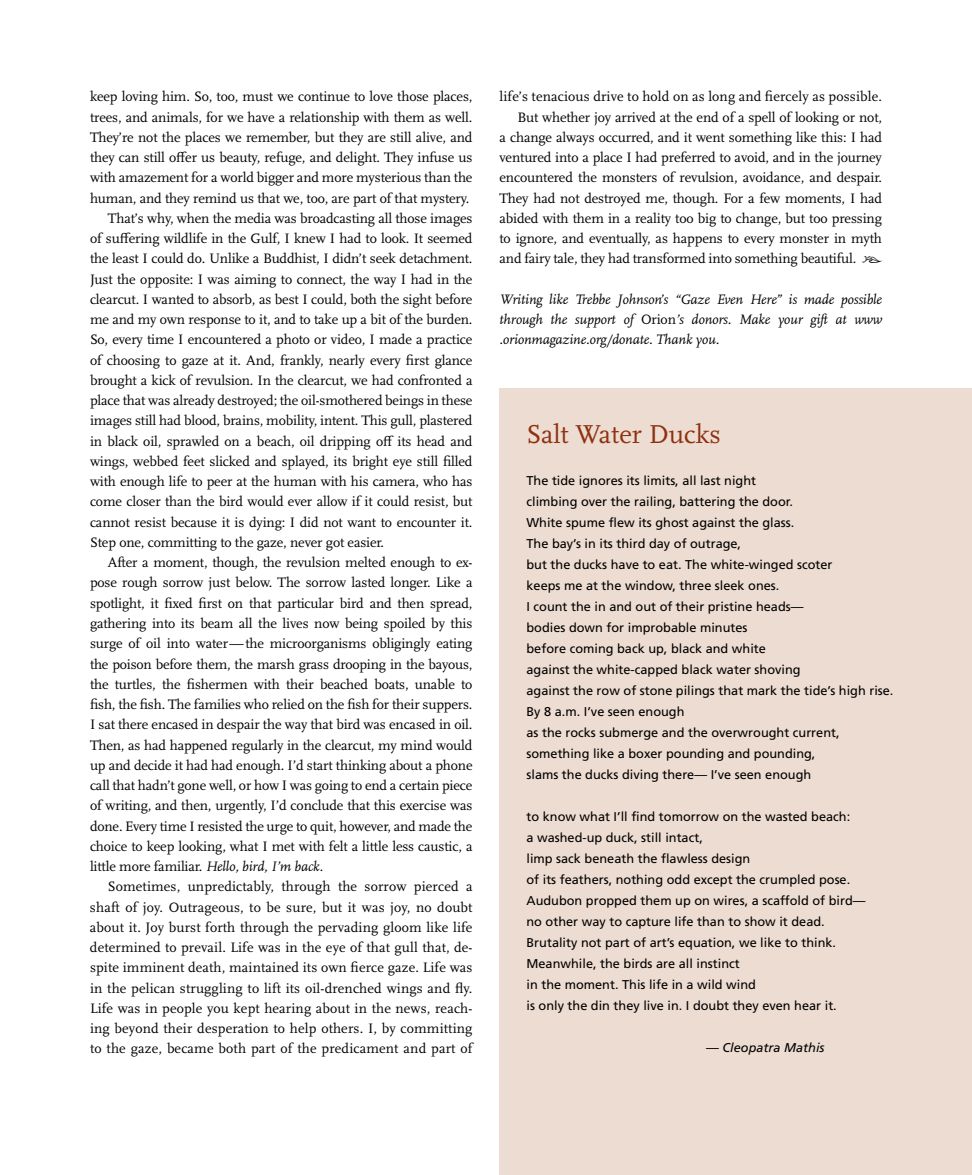
<style>
.page{position:relative;width:972px;height:1175px;background:#fff}
.page>*{position:absolute;margin:0;border:0;box-sizing:border-box;transform-origin:0 0}
.t1{font:27px "Scala";color:#8d3111}
.t2{font:14.25px/20.2px "Scala";letter-spacing:-.01em;color:#000;text-align:right}
.t3{font:14.25px "Scala";letter-spacing:.01em;color:#000}
.t4{font:italic 14.25px/20.2px "Scala";letter-spacing:-.01em;color:#000;text-align:justify}
.t5{font:12.75px/21px "Frutiger";color:#000}
.t6{font:italic 12.75px "Frutiger";color:#000}
.s1{font-family:"Scala Regular Expert"}
.s2{font-style:italic}
.s3{font-family:"Vine Leaves 2 XH";font-size:15px}
.s4{font-style:normal}
</style>
<div class="page">
<div style="left:500px;top:388px;width:472px;height:786px;background:#eddcd1"></div>
<p class="t2" style="left:90px;top:87px;width:384px">keep loving him. So, too, must we continue to love those places,</p>
<p class="t2" style="left:90px;top:107px;width:384px">trees, and animals, for we have a relationship with them as well.</p>
<p class="t2" style="left:90px;top:127px;width:384px">They’re not the places we remember, but they are still alive, and</p>
<p class="t2" style="left:90px;top:147px;width:384px">they can still o<span class="s1">=</span>er us beauty, refuge, and delight. They infuse us</p>
<p class="t2" style="left:90px;top:168px;width:384px">with amazement for a world bigger and more mysterious than the</p>
<p class="t2" style="left:90px;top:188px;width:381px">human, and they remind us that we, too, are part of that mystery.</p>
<p class="t2" style="left:108px;top:208px;width:366px">That’s why, when the media was broadcasting all those images</p>
<p class="t2" style="left:90px;top:228px;width:384px">of su<span class="s1">=</span>ering wildlife in the Gulf, I knew I had to look. It seemed</p>
<p class="t2" style="left:90px;top:249px;width:384px">the least I could do. Unlike a Buddhist, I didn’t seek detachment.</p>
<p class="t2" style="left:90px;top:269px;width:384px">Just the opposite: I was aiming to connect, the way I had in the</p>
<p class="t2" style="left:90px;top:289px;width:384px">clearcut. I wanted to absorb, as best I could, both the sight before</p>
<p class="t2" style="left:90px;top:309px;width:384px">me and my own response to it, and to take up a bit of the burden.</p>
<p class="t2" style="left:90px;top:330px;width:384px">So, every time I encountered a photo or video, I made a practice</p>
<p class="t2" style="left:90px;top:350px;width:384px">of choosing to gaze at it. And, frankly, nearly every first glance</p>
<p class="t2" style="left:90px;top:370px;width:384px">brought a kick of revulsion. In the clearcut, we had confronted a</p>
<p class="t2" style="left:90px;top:390px;width:384px">place that was already destroyed; the oil-smothered beings in these</p>
<p class="t2" style="left:90px;top:411px;width:384px">images still had blood, brains, mobility, intent. This gull, plastered</p>
<p class="t2" style="left:90px;top:431px;width:384px">in black oil, sprawled on a beach, oil dripping o<span class="s1">=</span> its head and</p>
<p class="t2" style="left:90px;top:451px;width:384px">wings, webbed feet slicked and splayed, its bright eye still filled</p>
<p class="t2" style="left:90px;top:471px;width:384px">with enough life to peer at the human with his camera, who has</p>
<p class="t2" style="left:90px;top:492px;width:384px">come closer than the bird would ever allow if it could resist, but</p>
<p class="t2" style="left:90px;top:512px;width:384px">cannot resist because it is dying: I did not want to encounter it.</p>
<p class="t2" style="left:90px;top:532px;width:296px">Step one, committing to the gaze, never got easier.</p>
<p class="t2" style="left:108px;top:552px;width:366px">After a moment, though, the revulsion melted enough to ex-</p>
<p class="t2" style="left:90px;top:573px;width:384px">pose rough sorrow just below. The sorrow lasted longer. Like a</p>
<p class="t2" style="left:90px;top:593px;width:384px">spotlight, it fixed first on that particular bird and then spread,</p>
<p class="t2" style="left:90px;top:613px;width:384px">gathering into its beam all the lives now being spoiled by this</p>
<p class="t2" style="left:90px;top:633px;width:384px">surge of oil into water—the microorganisms obligingly eating</p>
<p class="t2" style="left:90px;top:654px;width:384px">the poison before them, the marsh grass drooping in the bayous,</p>
<p class="t2" style="left:90px;top:674px;width:384px">the turtles, the fishermen with their beached boats, unable to</p>
<p class="t2" style="left:90px;top:694px;width:384px">fish, the fish. The families who relied on the fish for their suppers.</p>
<p class="t2" style="left:90px;top:714px;width:384px">I sat there encased in despair the way that bird was encased in oil.</p>
<p class="t2" style="left:90px;top:735px;width:384px">Then, as had happened regularly in the clearcut, my mind would</p>
<p class="t2" style="left:90px;top:755px;width:384px">up and decide it had had enough. I’d start thinking about a phone</p>
<p class="t2" style="left:90px;top:775px;width:384px">call that hadn’t gone well, or how I was going to end a certain piece</p>
<p class="t2" style="left:90px;top:795px;width:384px">of writing, and then, urgently, I’d conclude that this exercise was</p>
<p class="t2" style="left:90px;top:816px;width:384px">done. Every time I resisted the urge to quit, however, and made the</p>
<p class="t2" style="left:90px;top:836px;width:384px">choice to keep looking, what I met with felt a little less caustic, a</p>
<p class="t2" style="left:90px;top:856px;width:235px">little more familiar. <span class="s2">Hello, bird, I’m back</span>.</p>
<p class="t3" style="left:108px;top:879px;width:366px">Sometimes, unpredictably, through the sorrow pierced a</p>
<p class="t3" style="left:90px;top:899px;width:384px">shaft of joy. Outrageous, to be sure, but it was joy, no doubt</p>
<p class="t3" style="left:90px;top:919px;width:384px">about it. Joy burst forth through the pervading gloom like life</p>
<p class="t3" style="left:90px;top:939px;width:384px">determined to prevail. Life was in the eye of that gull that, de-</p>
<p class="t3" style="left:90px;top:960px;width:384px">spite imminent death, maintained its own fierce gaze. Life was</p>
<p class="t3" style="left:90px;top:980px;width:384px">in the pelican struggling to lift its oil-drenched wings and fly.</p>
<p class="t3" style="left:90px;top:1000px;width:384px">Life was in people you kept hearing about in the news, reach-</p>
<p class="t3" style="left:90px;top:1020px;width:384px">ing beyond their desperation to help others. I, by committing</p>
<p class="t3" style="left:90px;top:1041px;width:384px">to the gaze, became both part of the predicament and part of</p>
<p class="t2" style="left:500px;top:87px;width:384px">life’s tenacious drive to hold on as long and fiercely as possible.<br>But whether joy arrived at the end of a spell of looking or not,<br>a change always occurred, and it went something like this: I had ventured into a place I had preferred to avoid, and in the journey encountered the monsters of revulsion, avoidance, and despair.<br>They had not destroyed me, though. For a few moments, I had abided with them in a reality too big to change, but too pressing to ignore, and eventually, as happens to every monster in myth and fairy tale, they had transformed into something beautiful. <span class="s3">a</span></p>
<p class="t4" style="left:500px;top:289px;width:384px">Writing like Trebbe Johnson’s “Gaze Even Here” is made possible through the support of <span class="s4">Orion</span>’s donors. Make your gift at www .orionmagazine.org/donate. Thank you.</p>
<h1 class="t1" style="left:526px;top:420px;width:196px">Salt Water Ducks</h1>
<p class="t5" style="left:526px;top:470px;width:369px">The tide ignores its limits, all last night<br>climbing over the railing, battering the door.<br>White spume flew its ghost against the glass.<br>The bay’s in its third day of outrage,<br>but the ducks have to eat. The white-winged scoter<br>keeps me at the window, three sleek ones.<br>I count the in and out of their pristine heads—<br>bodies down for improbable minutes<br>before coming back up, black and white<br>against the white-capped black water shoving<br>against the row of stone pilings that mark the tide’s high rise.<br>By 8 a.m. I’ve seen enough<br>as the rocks submerge and the overwrought current, something like a boxer pounding and pounding,<br>slams the ducks diving there— I’ve seen enough</p>
<p class="t5" style="left:526px;top:806px;width:341px">to know what I’ll find tomorrow on the wasted beach:<br>a washed-up duck, still intact,<br>limp sack beneath the flawless design<br>of its feathers, nothing odd except the crumpled pose.<br>Audubon propped them up on wires, a scaffold of bird— no other way to capture life than to show it dead.<br>Brutality not part of art’s equation, we like to think.<br>Meanwhile, the birds are all instinct<br>in the moment. This life in a wild wind<br>is only the din they live in. I doubt they even hear it.</p>
<p class="t6" style="left:706px;top:1040px;width:120px"><span class="s4">—</span> Cleopatra Mathis</p>
</div>
